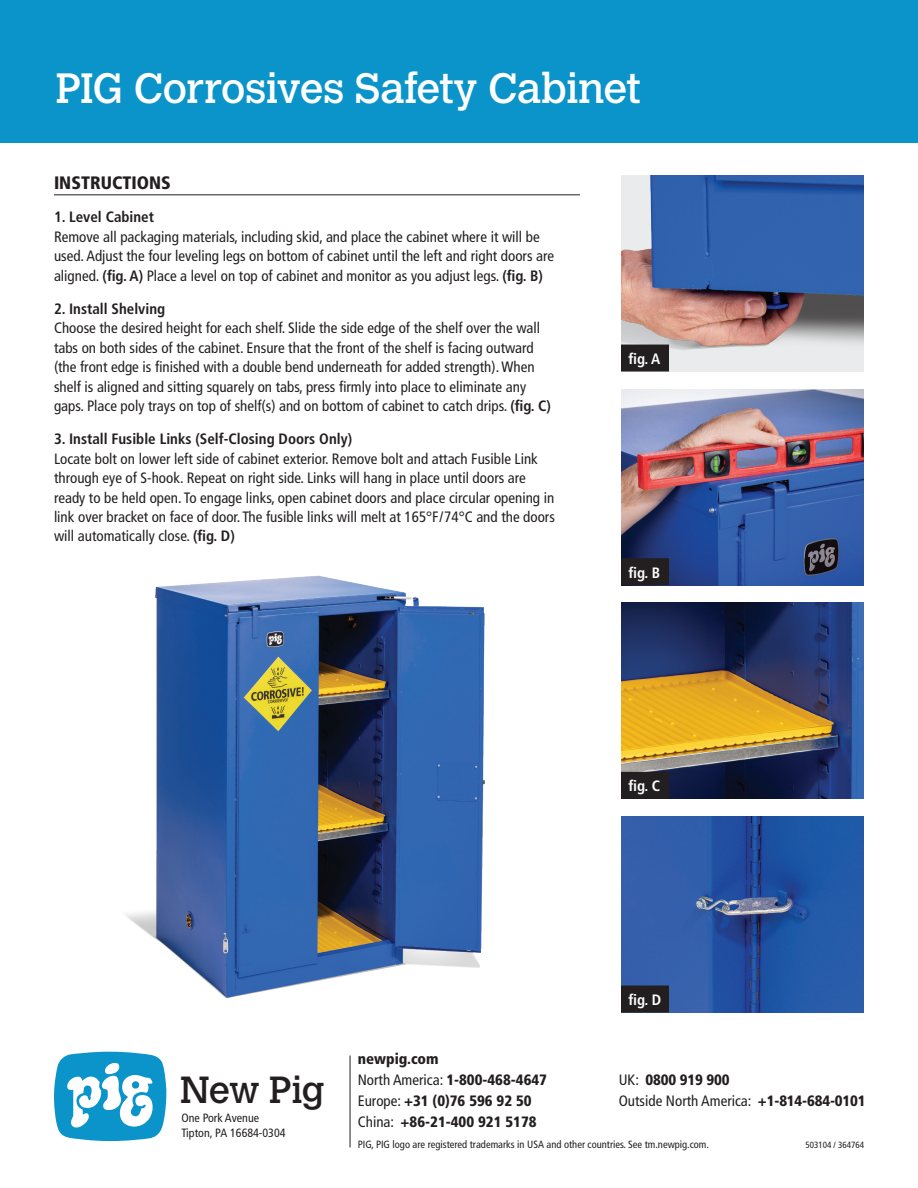
<style>
.page{position:relative;width:918px;height:1188px;background:#fff}
.page>*{position:absolute;margin:0;border:0;box-sizing:border-box;transform-origin:0 0}
.t1{font:42px "Calvert MT Pro";letter-spacing:-.02em;color:#fff}
.t2{font:37.5px "Calvert MT Pro";letter-spacing:-.03em;color:#231f20}
.t3{font:900 condensed 18px "Frutiger LT Pro";color:#231f20}
.t4{font:condensed 15px/19.5px "Frutiger LT Pro";color:#231f20}
.t5{font:900 condensed 15px/21px "Frutiger LT Pro";color:#231f20}
.t6{font:700 condensed 15px "Frutiger LT Pro";color:#231f20}
.t7{font:700 condensed 15px "Frutiger LT Pro";color:#fff}
.t8{font:condensed 12px/15px "Frutiger LT Pro";color:#231f20}
.t9{font:condensed 10.5px "Frutiger LT Pro";color:#231f20}
.t10{font:condensed 9px "Frutiger LT Pro";color:#231f20}
.s1{font-weight:700}
.s2{font-weight:400}
.s3{font-weight:900}
</style>
<div class="page">
<img style="left:621px;top:176px;width:243px;height:196px">
<img style="left:621px;top:816px;width:243px;height:196px">
<img style="left:621px;top:603px;width:243px;height:196px">
<img style="left:621px;top:389px;width:243px;height:196px">
<div style="left:0;top:0;width:918px;height:142px;background:#0a94ca"></div>
<div style="left:622px;top:773px;width:46px;height:25px;background:#231f20"></div>
<div style="left:621px;top:772px;width:48px;height:27px;border:2px solid #231f20"></div>
<hr style="left:350px;top:1056px;width:1px;height:91px;background:#231f20">
<svg style="left:54px;top:1052px;width:112px;height:89px"></svg>
<div style="left:132px;top:1081px;width:7px;height:8px;background:#0a94ca;border-radius:50%"></div>
<hr style="left:54px;top:194px;width:526px;height:1px;background:#231f20">
<div style="left:622px;top:559px;width:46px;height:25px;background:#231f20"></div>
<div style="left:621px;top:558px;width:48px;height:27px;border:2px solid #231f20"></div>
<div style="left:622px;top:345px;width:46px;height:26px;background:#231f20"></div>
<div style="left:621px;top:345px;width:48px;height:27px;border:2px solid #231f20"></div>
<div style="left:622px;top:986px;width:46px;height:26px;background:#231f20"></div>
<div style="left:621px;top:986px;width:48px;height:26px;border:2px solid #231f20"></div>
<img style="left:126px;top:575px;width:359px;height:423px">
<h1 class="t1" style="left:55px;top:63px;width:587px">PIG Corrosives Safety Cabinet</h1>
<p class="t3" style="left:54px;top:172px;width:118px">INSTRUCTIONS</p>
<p class="t6" style="left:54px;top:208px;width:102px">1. Level Cabinet</p>
<p class="t4" style="left:54px;top:227px;width:502px">Remove all packaging materials, including skid, and place the cabinet where it will be used. Adjust the four leveling legs on bottom of cabinet until the left and right doors are aligned. <span class="s1">(fig. A)</span> Place a level on top of cabinet and monitor as you adjust legs. <span class="s1">(fig. B)</span></p>
<p class="t6" style="left:54px;top:299px;width:113px">2. Install Shelving</p>
<p class="t4" style="left:54px;top:318px;width:498px">Choose the desired height for each shelf. Slide the side edge of the shelf over the wall tabs on both sides of the cabinet. Ensure that the front of the shelf is facing outward (the front edge is finished with a double bend underneath for added strength). When shelf is aligned and sitting squarely on tabs, press firmly into place to eliminate any gaps. Place poly trays on top of shelf(s) and on bottom of cabinet to catch drips. <span class="s1">(fig. C)</span></p>
<p class="t6" style="left:54px;top:430px;width:300px">3. Install Fusible Links (Self-Closing Doors Only)</p>
<p class="t4" style="left:54px;top:449px;width:502px">Locate bolt on lower left side of cabinet exterior. Remove bolt and attach Fusible Link through eye of S-hook. Repeat on right side. Links will hang in place until doors are ready to be held open. To engage links, open cabinet doors and place circular opening in link over bracket on face of door. The fusible links will melt at 165°F/74°C and the doors will automatically close. <span class="s1">(fig. D)</span></p>
<p class="t7" style="left:628px;top:350px;width:33px">fig. A</p>
<p class="t7" style="left:628px;top:564px;width:33px">fig. B</p>
<p class="t7" style="left:628px;top:777px;width:33px">fig. C</p>
<p class="t7" style="left:628px;top:991px;width:34px">fig. D</p>
<h2 class="t2" style="left:180px;top:1068px;width:147px">New Pig</h2>
<p class="t8" style="left:181px;top:1110px;width:106px">One Pork Avenue<br>Tipton, PA 16684-0304</p>
<p class="t5" style="left:358px;top:1048px;width:191px">newpig.com<br><span class="s2">North America:</span> 1-800-468-4647</p>
<p class="t5" style="left:619px;top:1069px;width:112px"><span class="s2">UK:</span> 0800 919 900</p>
<p class="t5" style="left:358px;top:1090px;width:176px"><span class="s2">Europe:</span> +31 (0)76 596 92 50</p>
<p class="t4" style="left:619px;top:1091px;width:248px">Outside North America: <span class="s3">+1-814-684-0101</span></p>
<p class="t5" style="left:358px;top:1111px;width:180px"><span class="s2">China:</span> +86-21-400 921 5178</p>
<p class="t9" style="left:358px;top:1138px;width:353px">PIG, PIG logo are registered trademarks in USA and other countries. See tm.newpig.com.</p>
<p class="t10" style="left:806px;top:1139px;width:60px">503104 / 364764</p>
</div>
